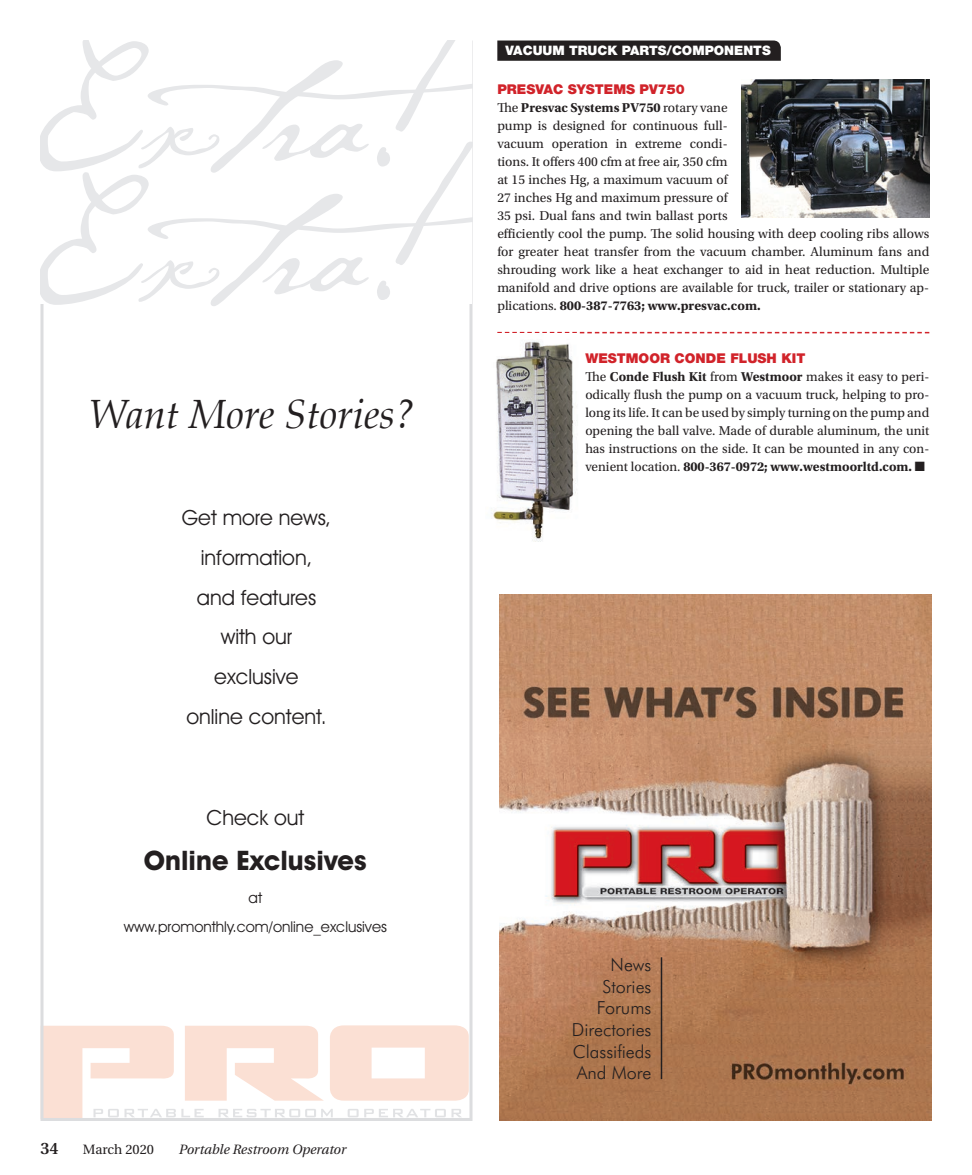
<style>
.page{position:relative;width:972px;height:1175px;background:#fff}
.page>*{position:absolute;margin:0;border:0;box-sizing:border-box;transform-origin:0 0}
.t1{font:166.95px/133.5px "P22 Cezanne";color:#e6e7e9}
.t2{font:italic 39.9px "Palatino";color:#231f20}
.t3{font:700 27px "Avant Garde IT Cby BT";color:#231f20}
.t4{font:21px/39.6px "Avant Garde IT Cby BT";color:#231f20;text-align:center}
.t5{font:300 18px/21.6px "Futura BT";color:#231f20;text-align:right}
.t6{font:600 16.5px "Utopia";color:#231f20}
.t7{font:15px/28.5px "Avant Garde IT Cby BT";color:#231f20;text-align:center}
.t8{font:13.5px/18px "Utopia Std";color:#231f20}
.t9{font:italic 13.5px "Utopia";color:#231f20}
.t10{font:13.5px "Utopia";color:#231f20}
.t11{font:900 13.05px "Helvetica Neue LT Std";color:#fff}
.s1{font-family:"Helvetica Neue LT Std";font-weight:900;color:#d1232a}
.s2{font-weight:700}
</style>
<div class="page">
<img style="left:500px;top:594px;width:432px;height:526px">
<hr style="left:661px;top:957px;width:1px;height:122px;background:#231f20">
<svg style="left:44px;top:1025px;width:424px;height:91px"></svg>
<svg style="left:497px;top:332px;width:432px;height:1px"></svg>
<svg style="left:497px;top:40px;width:284px;height:21px;background:#2b2728"></svg>
<img style="left:741px;top:80px;width:188px;height:137px">
<img style="left:491px;top:341px;width:86px;height:200px">
<p class="t1" style="left:30px;top:31px;width:554px">Extra!<br>Extra!</p>
<p class="t11" style="left:506px;top:43px;width:267px">VACUUM TRUCK PARTS/COMPONENTS</p>
<p class="t8" style="left:497px;top:81px;width:434px"><span class="s1">PRESVAC SYSTEMS PV750<br></span>The <span class="s2">Presvac Systems PV750</span> rotary vane<br>pump is designed for continuous full-<br>vacuum operation in extreme condi-<br>tions. It offers 400 cfm at free air, 350 cfm<br>at 15 inches Hg, a maximum vacuum of<br>27 inches Hg and maximum pressure of<br>35 psi. Dual fans and twin ballast ports<br>efficiently cool the pump. The solid housing with deep cooling ribs allows for greater heat transfer from the vacuum chamber. Aluminum fans and shrouding work like a heat exchanger to aid in heat reduction. Multiple manifold and drive options are available for truck, trailer or stationary ap&shy;plications. <span class="s2">800-387-7763; www.presvac.com.</span></p>
<p class="t8" style="left:585px;top:349px;width:346px"><span class="s1">WESTMOOR CONDE FLUSH KIT<br></span>The <span class="s2">Conde Flush Kit</span> from <span class="s2">Westmoor</span> makes it easy to peri&shy;odically flush the pump on a vacuum truck, helping to pro&shy;long its life. It can be used by simply turning on the pump and opening the ball valve. Made of durable aluminum, the unit has instructions on the side. It can be mounted in any con&shy;venient location. <span class="s2">800-367-0972; www.westmoorltd.com.</span> ■</p>
<p class="t2" style="left:89px;top:382px;width:328px">Want More Stories?</p>
<p class="t4" style="left:182px;top:498px;width:151px">Get more news, information, and features with our exclusive<br>online content.</p>
<p class="t4" style="left:207px;top:797px;width:99px">Check out</p>
<p class="t3" style="left:144px;top:844px;width:224px">Online Exclusives</p>
<p class="t7" style="left:124px;top:883px;width:265px">at www.promonthly.com/online_exclusives</p>
<p class="t6" style="left:40px;top:1139px;width:20px">34</p>
<p class="t10" style="left:83px;top:1142px;width:73px">March 2020</p>
<p class="t9" style="left:178px;top:1142px;width:169px">Portable Restroom Operator</p>
<p class="t5" style="left:572px;top:953px;width:81px">News<br>Stories<br>Forums<br>Directories<br>Classifieds<br>And More</p>
</div>
